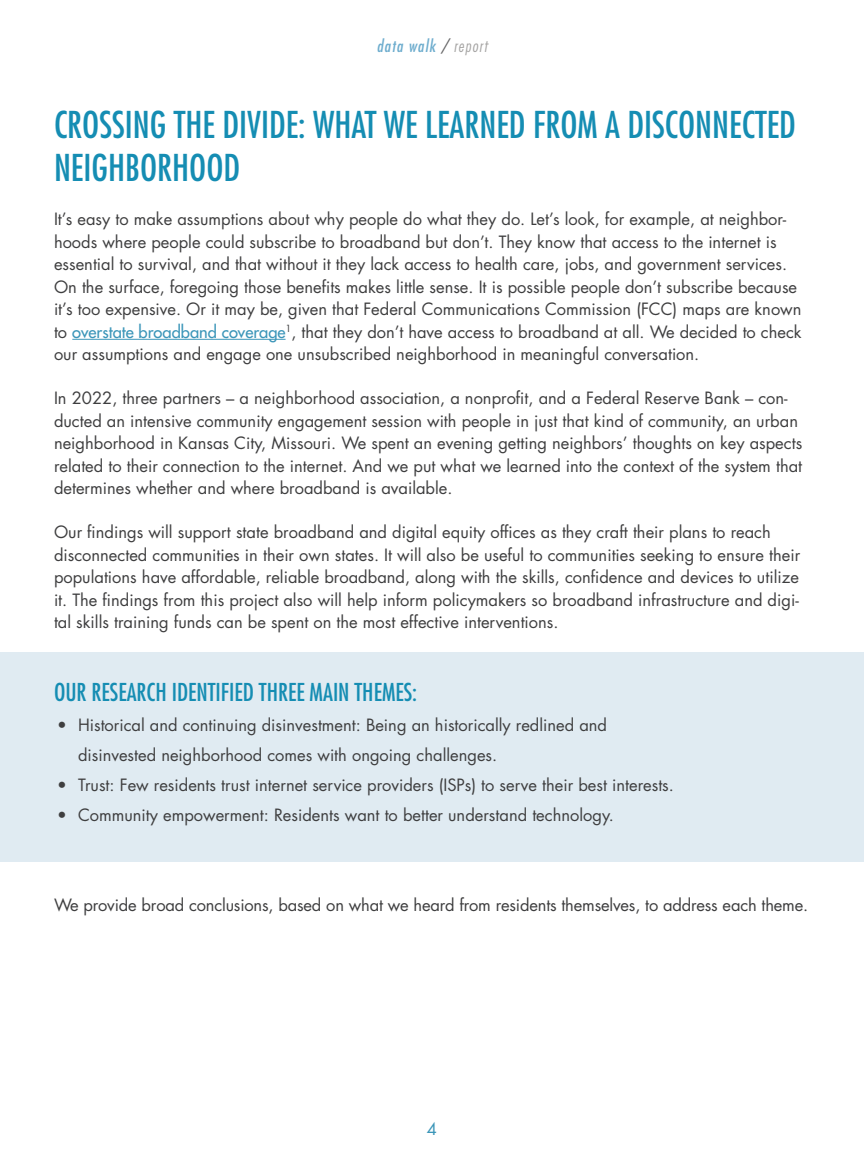
<style>
.page{position:relative;width:864px;height:1175px;background:#fff}
.page>*{position:absolute;margin:0;border:0;box-sizing:border-box;transform-origin:0 0}
.Headline{font:condensed 36px/43.2px "Futura Std";color:#158db3}
.subhead{font:condensed 24px "Futura Std";color:#158db3}
.body{font:16.5px/22.5px "Futura Std";color:#3e3e3f}
.numbered_list_blue{font:16.5px/30px "Futura Std";color:#3e3e3f}
.t1{font:italic condensed 16.5px "Futura Std";letter-spacing:.07em;color:#6eadce}
.t2{font:16.5px "Futura Std";color:#3a95b8}
.s1{color:#656566}
.s2{font-weight:300;color:#a5a4a3}
.s3{font-weight:500;color:#3c96b9}
</style>
<div class="page">
<div style="left:0;top:652px;width:864px;height:209px;background:#e0ebf2"></div>
<hr style="left:72px;top:339px;width:214px;height:1px;background:#3c96b9">
<p class="t1" style="left:377px;top:36px;width:112px">data walk <span class="s1">/</span> <span class="s2">report</span></p>
<p class="Headline" style="left:54px;top:103px;width:743px">CROSSING THE DIVIDE: WHAT WE LEARNED FROM A DISCONNECTED<br>NEIGHBORHOOD</p>
<p class="body" style="left:54px;top:208px;width:749px">It’s easy to make assumptions about why people do what they do. Let’s look, for example, at neighbor&shy;hoods where people could subscribe to broadband but don’t. They know that access to the internet is essential to survival, and that without it they lack access to health care, jobs, and government services.<br>On the surface, foregoing those benefits makes little sense. It is possible people don’t subscribe because it’s too expensive. Or it may be, given that Federal Communications Commission (FCC) maps are known to <span class="s3">overstate broadband coverage</span><sup>1</sup>, that they don’t have access to broadband at all. We decided to check our assumptions and engage one unsubscribed neighborhood in meaningful conversation.</p>
<p class="body" style="left:54px;top:387px;width:750px">In 2022, three partners – a neighborhood association, a nonprofit, and a Federal Reserve Bank – con&shy;ducted an intensive community engagement session with people in just that kind of community, an urban neighborhood in Kansas City, Missouri. We spent an evening getting neighbors’ thoughts on key aspects related to their connection to the internet. And we put what we learned into the context of the system that determines whether and where broadband is available.</p>
<p class="body" style="left:54px;top:521px;width:748px">Our findings will support state broadband and digital equity offices as they craft their plans to reach disconnected communities in their own states. It will also be useful to communities seeking to ensure their populations have affordable, reliable broadband, along with the skills, confidence and devices to utilize it. The findings from this project also will help inform policymakers so broadband infrastructure and digi&shy;tal skills training funds can be spent on the most effective interventions.</p>
<p class="subhead" style="left:54px;top:678px;width:365px">OUR RESEARCH IDENTIFIED THREE MAIN THEMES:</p>
<p class="numbered_list_blue" style="left:78px;top:710px;width:531px;text-indent:-21px">• Historical and continuing disinvestment: Being an historically redlined and disinvested neighborhood comes with ongoing challenges.</p>
<p class="numbered_list_blue" style="left:57px;top:770px;width:618px">• Trust: Few residents trust internet service providers (ISPs) to serve their best interests.</p>
<p class="numbered_list_blue" style="left:57px;top:800px;width:558px">• Community empowerment: Residents want to better understand technology.</p>
<p class="body" style="left:54px;top:894px;width:756px">We provide broad conclusions, based on what we heard from residents themselves, to address each theme.</p>
<p class="t2" style="left:427px;top:1118px;width:12px">4</p>
</div>
